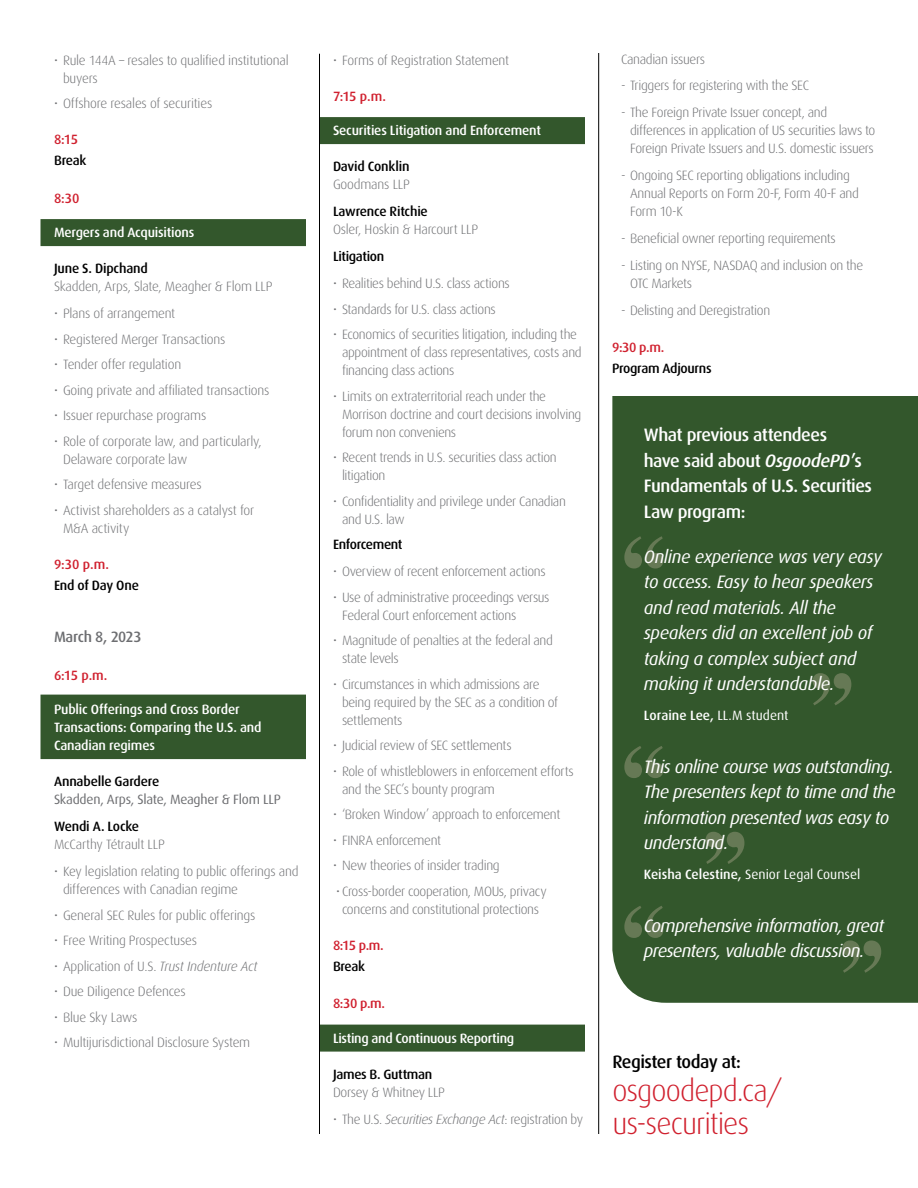
<style>
.page{position:relative;width:918px;height:1188px;background:#fff}
.page>*{position:absolute;margin:0;border:0;box-sizing:border-box;transform-origin:0 0}
.t1{font:300 30px/33px "Dax";letter-spacing:-.03em;color:#d0202e}
.t2{font:italic 18px/25.5px "Dax";letter-spacing:-.03em;color:#fff}
.t3{font:500 18px/25.5px "Dax";letter-spacing:-.025em;color:#fff}
.t4{font:500 18px "Dax";letter-spacing:-.03em;color:#000}
.t5{font:500 15px "Dax";letter-spacing:-.025em;color:#6d6e71}
.t6{font:300 13.5px/18px "Dax";letter-spacing:-.025em;color:#6d6e71}
.t7{font:500 13.5px/18px "Dax";letter-spacing:-.015em;color:#fff}
.t8{font:500 13.5px "Dax";letter-spacing:-.02em;color:#000}
.t9{font:500 13.5px "Dax";letter-spacing:-.045em;color:#d0202e}
.t10{font:13.5px "Dax";letter-spacing:-.015em;color:#6d6e71}
.t11{font:13.5px "Dax";color:#fff}
.s1{font-style:italic}
.s2{font-weight:400}
.s3{font-weight:500}
</style>
<div class="page">
<div style="left:320px;top:117px;width:265px;height:27px;background:#33572c"></div>
<div style="left:320px;top:1025px;width:265px;height:27px;background:#33572c"></div>
<div style="left:40px;top:219px;width:266px;height:27px;background:#33572c"></div>
<div style="left:40px;top:695px;width:266px;height:64px;background:#33572c"></div>
<hr style="left:319px;top:54px;width:1px;height:1080px;background:#000">
<hr style="left:598px;top:53px;width:1px;height:1081px;background:#000">
<div style="left:612px;top:396px;width:306px;height:607px;background:#33572c"></div>
<svg style="left:813px;top:673px;width:38px;height:32px"></svg>
<svg style="left:706px;top:832px;width:38px;height:32px"></svg>
<svg style="left:842px;top:940px;width:39px;height:33px"></svg>
<svg style="left:624px;top:536px;width:39px;height:32px"></svg>
<svg style="left:624px;top:746px;width:39px;height:32px"></svg>
<svg style="left:624px;top:906px;width:39px;height:32px"></svg>
<p class="t6" style="left:63px;top:51px;width:227px;text-indent:-9px">• Rule 144A – resales to qualified institutional buyers</p>
<p class="t6" style="left:54px;top:95px;width:160px">• Offshore resales of securities</p>
<p class="t9" style="left:54px;top:132px;width:26px">8:15</p>
<p class="t8" style="left:54px;top:153px;width:34px">Break</p>
<p class="t9" style="left:54px;top:190px;width:27px">8:30</p>
<p class="t7" style="left:54px;top:224px;width:142px">Mergers and Acquisitions</p>
<p class="t8" style="left:54px;top:261px;width:95px">June S. Dipchand</p>
<p class="t6" style="left:54px;top:278px;width:220px">Skadden, Arps, Slate, Meagher &amp; Flom LLP</p>
<p class="t6" style="left:54px;top:305px;width:123px">• Plans of arrangement</p>
<p class="t6" style="left:54px;top:330px;width:173px">• Registered Merger Transactions</p>
<p class="t6" style="left:54px;top:356px;width:129px">• Tender offer regulation</p>
<p class="t6" style="left:54px;top:381px;width:217px">• Going private and affiliated transactions</p>
<p class="t6" style="left:54px;top:407px;width:154px">• Issuer repurchase programs</p>
<p class="t6" style="left:63px;top:432px;width:200px;text-indent:-9px">• Role of corporate law, and particularly,<br>Delaware corporate law</p>
<p class="t6" style="left:54px;top:476px;width:149px">• Target defensive measures</p>
<p class="t6" style="left:63px;top:501px;width:193px;text-indent:-9px">• Activist shareholders as a catalyst for<br>M&amp;A activity</p>
<p class="t9" style="left:54px;top:556px;width:56px">9:30 p.m.</p>
<p class="t8" style="left:54px;top:577px;width:87px">End of Day One</p>
<p class="t5" style="left:54px;top:628px;width:89px">March 8, 2023</p>
<p class="t9" style="left:54px;top:667px;width:55px">6:15 p.m.</p>
<p class="t7" style="left:54px;top:701px;width:209px">Public Offerings and Cross Border<br>Transactions: Comparing the U.S. and<br>Canadian regimes</p>
<p class="t8" style="left:54px;top:774px;width:107px">Annabelle Gardere</p>
<p class="t10" style="left:54px;top:792px;width:228px">Skadden, Arps, Slate, Meagher &amp; Flom LLP</p>
<p class="t8" style="left:54px;top:819px;width:87px">Wendi A. Locke</p>
<p class="t6" style="left:54px;top:836px;width:112px">McCarthy Tétrault LLP</p>
<p class="t6" style="left:63px;top:863px;width:237px;text-indent:-9px">• Key legislation relating to public offerings and differences with Canadian regime</p>
<p class="t6" style="left:54px;top:906px;width:203px">• General SEC Rules for public offerings</p>
<p class="t6" style="left:54px;top:932px;width:145px">• Free Writing Prospectuses</p>
<p class="t6" style="left:54px;top:957px;width:205px">• Application of U.S. <span class="s1">Trust Indenture Act</span></p>
<p class="t6" style="left:54px;top:983px;width:133px">• Due Diligence Defences</p>
<p class="t6" style="left:54px;top:1008px;width:85px">• Blue Sky Laws</p>
<p class="t6" style="left:54px;top:1034px;width:198px">• Multijurisdictional Disclosure System</p>
<p class="t6" style="left:333px;top:51px;width:178px">• Forms of Registration Statement</p>
<p class="t9" style="left:333px;top:88px;width:55px">7:15 p.m.</p>
<p class="t7" style="left:333px;top:122px;width:210px">Securities Litigation and Enforcement</p>
<p class="t8" style="left:333px;top:159px;width:78px">David Conklin</p>
<p class="t6" style="left:333px;top:176px;width:78px">Goodmans LLP</p>
<p class="t8" style="left:333px;top:204px;width:96px">Lawrence Ritchie</p>
<p class="t6" style="left:333px;top:221px;width:147px">Osler, Hoskin &amp; Harcourt LLP</p>
<p class="t8" style="left:333px;top:249px;width:53px">Litigation</p>
<p class="t6" style="left:333px;top:275px;width:178px">• Realities behind U.S. class actions</p>
<p class="t6" style="left:333px;top:300px;width:164px">• Standards for U.S. class actions</p>
<p class="t6" style="left:342px;top:326px;width:241px;text-indent:-9px">• Economics of securities litigation, including the appointment of class representatives, costs and financing class actions</p>
<p class="t6" style="left:342px;top:387px;width:241px;text-indent:-9px">• Limits on extraterritorial reach under the<br>Morrison doctrine and court decisions involving forum non conveniens</p>
<p class="t6" style="left:342px;top:449px;width:216px;text-indent:-9px">• Recent trends in U.S. securities class action litigation</p>
<p class="t6" style="left:342px;top:492px;width:226px;text-indent:-9px">• Confidentiality and privilege under Canadian and U.S. law</p>
<p class="t8" style="left:333px;top:537px;width:71px">Enforcement</p>
<p class="t6" style="left:333px;top:563px;width:214px">• Overview of recent enforcement actions</p>
<p class="t6" style="left:342px;top:588px;width:209px;text-indent:-9px">• Use of administrative proceedings versus<br>Federal Court enforcement actions</p>
<p class="t6" style="left:342px;top:632px;width:213px;text-indent:-9px">• Magnitude of penalties at the federal and state levels</p>
<p class="t6" style="left:342px;top:675px;width:218px;text-indent:-9px">• Circumstances in which admissions are being required by the SEC as a condition of settlements</p>
<p class="t6" style="left:333px;top:737px;width:180px">• Judicial review of SEC settlements</p>
<p class="t6" style="left:342px;top:762px;width:233px;text-indent:-9px">• Role of whistleblowers in enforcement efforts and the SEC’s bounty program</p>
<p class="t6" style="left:333px;top:806px;width:229px">• ‘Broken Window’ approach to enforcement</p>
<p class="t6" style="left:333px;top:831px;width:110px">• FINRA enforcement</p>
<p class="t6" style="left:333px;top:857px;width:168px">• New theories of insider trading</p>
<p class="t6" style="left:336px;top:882px;width:212px;text-align:center">• Cross‑border cooperation, MOUs, privacy concerns and constitutional protections</p>
<p class="t9" style="left:333px;top:937px;width:52px">8:15 p.m.</p>
<p class="t8" style="left:333px;top:958px;width:34px">Break</p>
<p class="t9" style="left:333px;top:996px;width:54px">8:30 p.m.</p>
<p class="t7" style="left:333px;top:1029px;width:183px">Listing and Continuous Reporting</p>
<p class="t8" style="left:333px;top:1066px;width:101px">James B. Guttman</p>
<p class="t6" style="left:333px;top:1083px;width:113px">Dorsey &amp; Whitney LLP</p>
<p class="t6" style="left:333px;top:1110px;width:252px">• The U.S. <span class="s1">Securities Exchange Act</span>: registration by</p>
<p class="t6" style="left:621px;top:47px;width:190px;line-height:25.5px">Canadian issuers<br>‑ Triggers for registering with the SEC</p>
<p class="t6" style="left:630px;top:103px;width:247px;text-indent:-9px">‑ The Foreign Private Issuer concept, and differences in application of US securities laws to<br>Foreign Private Issuers and U.S. domestic issuers</p>
<p class="t6" style="left:630px;top:166px;width:231px;text-indent:-9px">‑ Ongoing SEC reporting obligations including<br>Annual Reports on Form 20‑F, Form 40‑F and<br>Form 10‑K</p>
<p class="t6" style="left:621px;top:225px;width:244px;line-height:27px">‑ Beneficial owner reporting requirements<br>‑ Listing on NYSE, NASDAQ and inclusion on the</p>
<p class="t6" style="left:621px;top:270px;width:151px;line-height:27px;text-indent:9px">OTC Markets<br>‑ Delisting and Deregistration</p>
<p class="t9" style="left:612px;top:340px;width:54px">9:30 p.m.</p>
<p class="t8" style="left:612px;top:361px;width:101px">Program Adjourns</p>
<h2 class="t3" style="left:644px;top:422px;width:230px">What previous attendees<br>have said about <span class="s1">OsgoodePD</span>’s<br>Fundamentals of U.S. Securities<br>Law program:</h2>
<h2 class="t2" style="left:644px;top:544px;width:240px">Online experience was very easy to access. Easy to hear speakers and read materials. All the speakers did an excellent job of taking a complex subject and making it understandable.</h2>
<p class="t7" style="left:644px;top:706px;width:146px">Loraine Lee, <span class="s2">LL.M student</span></p>
<h2 class="t2" style="left:644px;top:754px;width:253px">This online course was outstanding.<br>The presenters kept to time and the information presented was easy to understand.</h2>
<p class="t11" style="left:644px;top:867px;width:218px"><span class="s3">Keisha Celestine,</span> Senior Legal Counsel</p>
<h2 class="t2" style="left:644px;top:913px;width:242px">Comprehensive information, great presenters, valuable discussion.</h2>
<h2 class="t4" style="left:612px;top:1052px;width:130px">Register today at:</h2>
<h1 class="t1" style="left:612px;top:1074px;width:171px">osgoodepd.ca/ us‑securities</h1>
</div>
